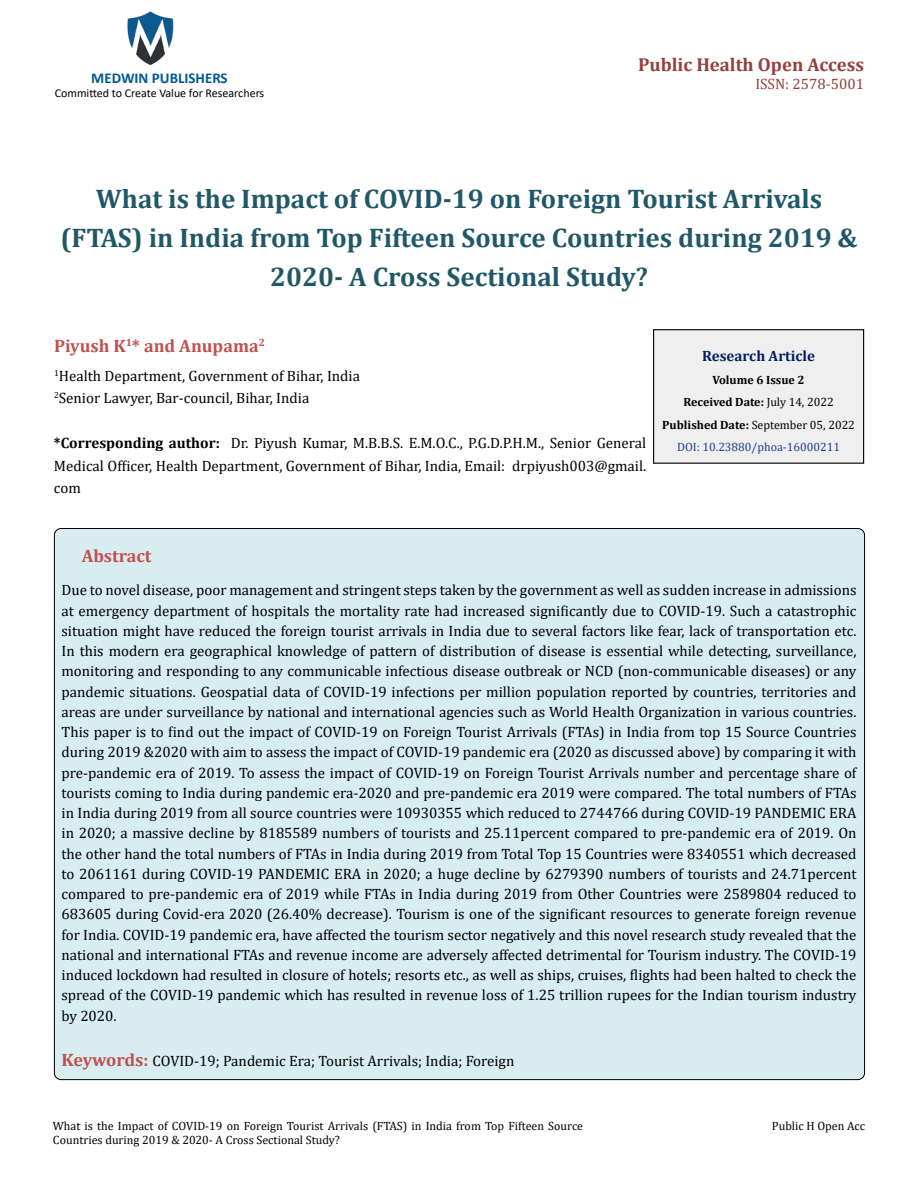
<style>
.page{position:relative;width:918px;height:1188px;background:#fff}
.page>*{position:absolute;margin:0;border:0;box-sizing:border-box;transform-origin:0 0}
.t1{font:700 27px/39px "Cambria";color:#215868;text-align:center}
.t2{font:700 18.75px "Cambria";color:#953f3c}
.t3{font:700 18px "Cambria";color:#c0504d}
.t4{font:15px/20.2px "Cambria";color:#000;text-align:justify}
.t5{font:700 15px "Calibri";color:#005991}
.t6{font:700 15px "Cambria";color:#002060}
.t7{font:15px "Cambria";color:#953f3c}
.t8{font:12px/14.4px "Cambria";color:#000}
.t9{font:700 12px/22.5px "Cambria";color:#000;text-align:center}
.t10{font:12px "Calibri";color:#000}
.s1{font-weight:700}
.s2{font-weight:400}
.s3{font-weight:400;color:#25408f}
.s4{font-weight:700;font-size:18px;color:#c0504d}
</style>
<div class="page">
<img style="left:127px;top:11px;width:47px;height:55px">
<div style="left:654px;top:330px;width:210px;height:133px;background:#efefef"></div>
<div style="left:653px;top:329px;width:211px;height:135px;border:1px solid #000"></div>
<div style="left:54px;top:528px;width:811px;height:552px;background:#d8edf2;border-radius:7px"></div>
<p class="t5" style="left:91px;top:67px;width:138px">MEDWIN PUBLISHERS</p>
<p class="t10" style="left:55px;top:85px;width:211px">Committed to Create Value for Researchers</p>
<p class="t2" style="left:638px;top:51px;width:227px">Public Health Open Access</p>
<p class="t7" style="left:755px;top:75px;width:110px">ISSN: 2578-5001</p>
<h1 class="t1" style="left:61px;top:178px;width:799px">What is the Impact of COVID-19 on Foreign Tourist Arrivals (FTAS) in India from Top Fifteen Source Countries during 2019 &amp;<br>2020- A Cross Sectional Study?</h1>
<p class="t3" style="left:54px;top:333px;width:212px">Piyush K<sup>1</sup>* and Anupama<sup>2</sup></p>
<p class="t4" style="left:54px;top:364px;width:308px;line-height:22.5px"><sup>1</sup>Health Department, Government of Bihar, India<br><sup>2</sup>Senior Lawyer, Bar-council, Bihar, India</p>
<p class="t4" style="left:54px;top:432px;width:594px;line-height:22.5px"><span class="s1">*Corresponding author:</span> Dr. Piyush Kumar, M.B.B.S. E.M.O.C., P.G.D.P.H.M., Senior General Medical Officer, Health Department, Government of Bihar, India, Email: drpiyush003@gmail. com</p>
<p class="t6" style="left:702px;top:346px;width:114px">Research Article</p>
<p class="t9" style="left:662px;top:368px;width:194px">Volume 6 Issue 2<br>Received Date: <span class="s2">July 14, 2022<br></span>Published Date: <span class="s2">September 05, 2022<br></span><span class="s3">DOI: 10.23880/phoa-16000211</span></p>
<p class="t3" style="left:82px;top:543px;width:71px">Abstract</p>
<p class="t4" style="left:62px;top:580px;width:797px">Due to novel disease, poor management and stringent steps taken by the government as well as sudden increase in admissions at emergency department of hospitals the mortality rate had increased significantly due to COVID-19. Such a catastrophic situation might have reduced the foreign tourist arrivals in India due to several factors like fear, lack of transportation etc.<br>In this modern era geographical knowledge of pattern of distribution of disease is essential while detecting, surveillance, monitoring and responding to any communicable infectious disease outbreak or NCD (non-communicable diseases) or any pandemic situations. Geospatial data of COVID-19 infections per million population reported by countries, territories and areas are under surveillance by national and international agencies such as World Health Organization in various countries.<br>This paper is to find out the impact of COVID-19 on Foreign Tourist Arrivals (FTAs) in India from top 15 Source Countries during 2019 &amp;2020 with aim to assess the impact of COVID-19 pandemic era (2020 as discussed above) by comparing it with pre-pandemic era of 2019. To assess the impact of COVID-19 on Foreign Tourist Arrivals number and percentage share of tourists coming to India during pandemic era-2020 and pre-pandemic era 2019 were compared. The total numbers of FTAs in India during 2019 from all source countries were 10930355 which reduced to 2744766 during COVID-19 PANDEMIC ERA in 2020; a massive decline by 8185589 numbers of tourists and 25.11percent compared to pre-pandemic era of 2019. On the other hand the total numbers of FTAs in India during 2019 from Total Top 15 Countries were 8340551 which decreased to 2061161 during COVID-19 PANDEMIC ERA in 2020; a huge decline by 6279390 numbers of tourists and 24.71percent compared to pre-pandemic era of 2019 while FTAs in India during 2019 from Other Countries were 2589804 reduced to 683605 during Covid-era 2020 (26.40% decrease). Tourism is one of the significant resources to generate foreign revenue for India. COVID-19 pandemic era, have affected the tourism sector negatively and this novel research study revealed that the national and international FTAs and revenue income are adversely affected detrimental for Tourism industry. The COVID-19 induced lockdown had resulted in closure of hotels; resorts etc., as well as ships, cruises, flights had been halted to check the spread of the COVID-19 pandemic which has resulted in revenue loss of 1.25 trillion rupees for the Indian tourism industry by 2020.</p>
<p class="t4" style="left:62px;top:1050px;width:454px"><span class="s4">Keywords:</span> COVID-19; Pandemic Era; Tourist Arrivals; India; Foreign</p>
<p class="t8" style="left:53px;top:1119px;width:532px">What is the Impact of COVID-19 on Foreign Tourist Arrivals (FTAS) in India from Top Fifteen Source<br>Countries during 2019 &amp; 2020- A Cross Sectional Study?</p>
<p class="t8" style="left:772px;top:1119px;width:95px">Public H Open Acc</p>
</div>
